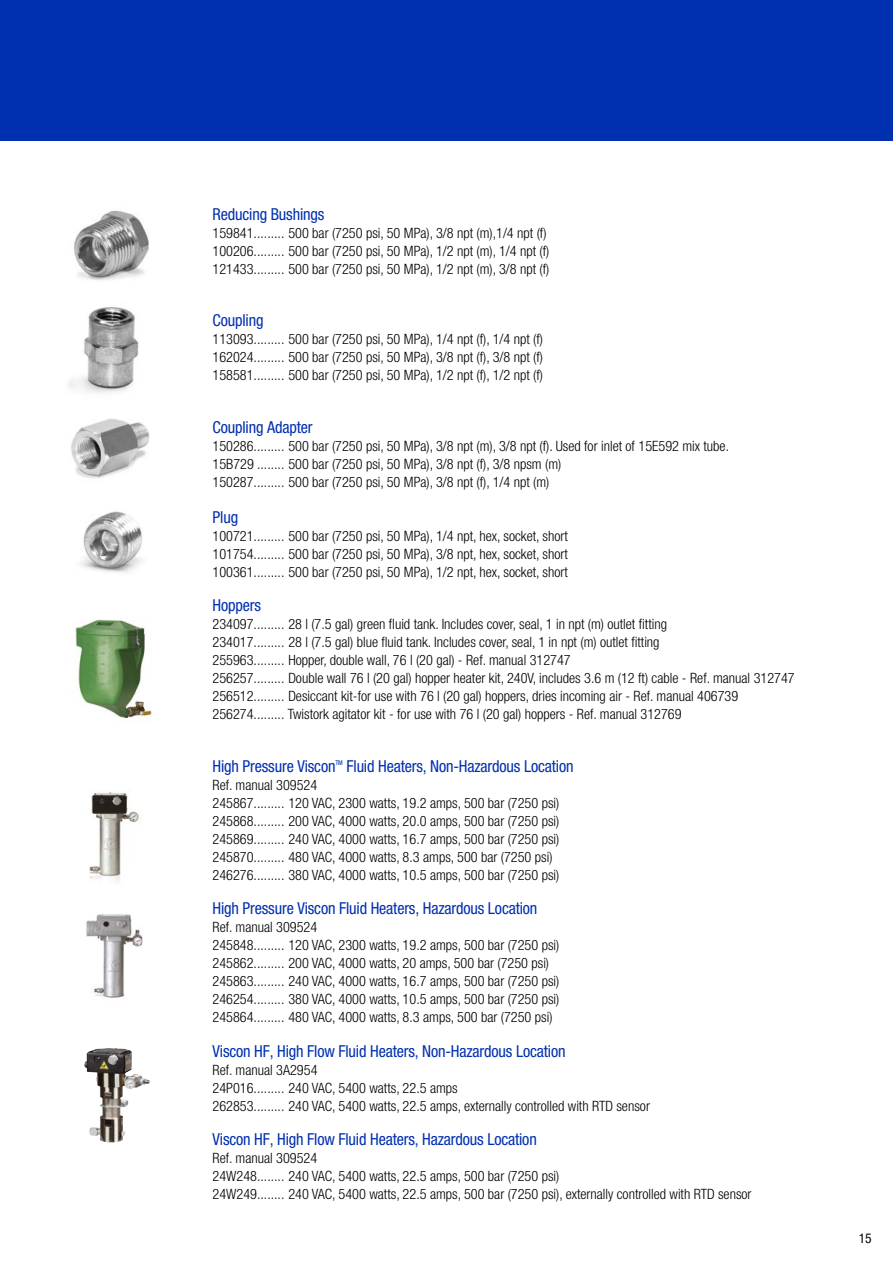
<style>
.page{position:relative;width:893px;height:1263px;background:#fff}
.page>*{position:absolute;margin:0;border:0;box-sizing:border-box;transform-origin:0 0}
.t1{font:condensed 16.5px "Helvetica Neue LT Std";letter-spacing:-.01em;color:#002fb0}
.t2{font:300 condensed 14.25px/18px "Helvetica Neue LT Std";color:#000}
.t3{font:condensed 13.5px "Helvetica Neue LT Std";color:#000}
.t4{font:condensed 6.6px "Helvetica Neue LT Std";color:#002fb0}
</style>
<div class="page">
<div style="left:0;top:0;width:893px;height:140px;background:#002fb0"></div>
<img style="left:74px;top:210px;width:75px;height:70px">
<img style="left:68px;top:307px;width:71px;height:86px">
<img style="left:71px;top:418px;width:79px;height:61px">
<img style="left:80px;top:511px;width:62px;height:62px">
<img style="left:86px;top:914px;width:57px;height:84px">
<img style="left:84px;top:1048px;width:41px;height:94px">
<img style="left:89px;top:792px;width:53px;height:90px">
<img style="left:75px;top:619px;width:77px;height:102px">
<p class="t1" style="left:213px;top:204px;width:113px">Reducing Bushings</p>
<p class="t2" style="left:213px;top:223px;width:338px">159841......... 500 bar (7250 psi, 50 MPa), 3/8 npt (m),1/4 npt (f)<br>100206......... 500 bar (7250 psi, 50 MPa), 1/2 npt (m), 1/4 npt (f)<br>121433......... 500 bar (7250 psi, 50 MPa), 1/2 npt (m), 3/8 npt (f)</p>
<p class="t1" style="left:213px;top:311px;width:52px">Coupling</p>
<p class="t2" style="left:213px;top:330px;width:332px;text-align:justify">113093......... 500 bar (7250 psi, 50 MPa), 1/4 npt (f), 1/4 npt (f)<br>162024......... 500 bar (7250 psi, 50 MPa), 3/8 npt (f), 3/8 npt (f)<br>158581......... 500 bar (7250 psi, 50 MPa), 1/2 npt (f), 1/2 npt (f)</p>
<p class="t1" style="left:213px;top:417px;width:101px">Coupling Adapter</p>
<p class="t2" style="left:213px;top:436px;width:518px">150286......... 500 bar (7250 psi, 50 MPa), 3/8 npt (m), 3/8 npt (f). Used for inlet of 15E592 mix tube.<br>15B729 ........ 500 bar (7250 psi, 50 MPa), 3/8 npt (f), 3/8 npsm (m)<br>150287......... 500 bar (7250 psi, 50 MPa), 3/8 npt (f), 1/4 npt (m)</p>
<p class="t1" style="left:213px;top:507px;width:27px">Plug</p>
<p class="t2" style="left:213px;top:526px;width:357px;text-align:justify">100721......... 500 bar (7250 psi, 50 MPa), 1/4 npt, hex, socket, short 101754......... 500 bar (7250 psi, 50 MPa), 3/8 npt, hex, socket, short 100361......... 500 bar (7250 psi, 50 MPa), 1/2 npt, hex, socket, short</p>
<p class="t1" style="left:213px;top:596px;width:50px">Hoppers</p>
<p class="t2" style="left:213px;top:615px;width:584px">234097......... 28 l (7.5 gal) green fluid tank. Includes cover, seal, 1 in npt (m) outlet fitting<br>234017......... 28 l (7.5 gal) blue fluid tank. Includes cover, seal, 1 in npt (m) outlet fitting<br>255963......... Hopper, double wall, 76 l (20 gal) - Ref. manual 312747<br>256257......... Double wall 76 l (20 gal) hopper heater kit, 240V, includes 3.6 m (12 ft) cable - Ref. manual 312747<br>256512......... Desiccant kit-for use with 76 l (20 gal) hoppers, dries incoming air - Ref. manual 406739<br>256274......... Twistork agitator kit - for use with 76 l (20 gal) hoppers - Ref. manual 312769</p>
<p class="t1" style="left:213px;top:756px;width:124px">High Pressure Viscon</p>
<p class="t4" style="left:335px;top:759px;width:9px">TM</p>
<p class="t1" style="left:346px;top:756px;width:229px">Fluid Heaters, Non-Hazardous Location</p>
<p class="t2" style="left:213px;top:775px;width:348px">Ref. manual 309524<br>245867......... 120 VAC, 2300 watts, 19.2 amps, 500 bar (7250 psi)<br>245868......... 200 VAC, 4000 watts, 20.0 amps, 500 bar (7250 psi)<br>245869......... 240 VAC, 4000 watts, 16.7 amps, 500 bar (7250 psi)<br>245870......... 480 VAC, 4000 watts, 8.3 amps, 500 bar (7250 psi)<br>246276......... 380 VAC, 4000 watts, 10.5 amps, 500 bar (7250 psi)</p>
<p class="t1" style="left:213px;top:899px;width:326px">High Pressure Viscon Fluid Heaters, Hazardous Location</p>
<p class="t2" style="left:213px;top:918px;width:348px">Ref. manual 309524<br>245848......... 120 VAC, 2300 watts, 19.2 amps, 500 bar (7250 psi)<br>245862......... 200 VAC, 4000 watts, 20 amps, 500 bar (7250 psi)<br>245863......... 240 VAC, 4000 watts, 16.7 amps, 500 bar (7250 psi)<br>246254......... 380 VAC, 4000 watts, 10.5 amps, 500 bar (7250 psi)<br>245864......... 480 VAC, 4000 watts, 8.3 amps, 500 bar (7250 psi)</p>
<p class="t1" style="left:213px;top:1041px;width:354px">Viscon HF, High Flow Fluid Heaters, Non-Hazardous Location</p>
<p class="t2" style="left:213px;top:1060px;width:439px">Ref. manual 3A2954<br>24P016......... 240 VAC, 5400 watts, 22.5 amps<br>262853......... 240 VAC, 5400 watts, 22.5 amps, externally controlled with RTD sensor</p>
<p class="t1" style="left:213px;top:1130px;width:326px">Viscon HF, High Flow Fluid Heaters, Hazardous Location</p>
<p class="t2" style="left:213px;top:1149px;width:540px">Ref. manual 309524<br>24W248........ 240 VAC, 5400 watts, 22.5 amps, 500 bar (7250 psi)<br>24W249........ 240 VAC, 5400 watts, 22.5 amps, 500 bar (7250 psi), externally controlled with RTD sensor</p>
<p class="t3" style="left:859px;top:1230px;width:14px">15</p>
</div>
